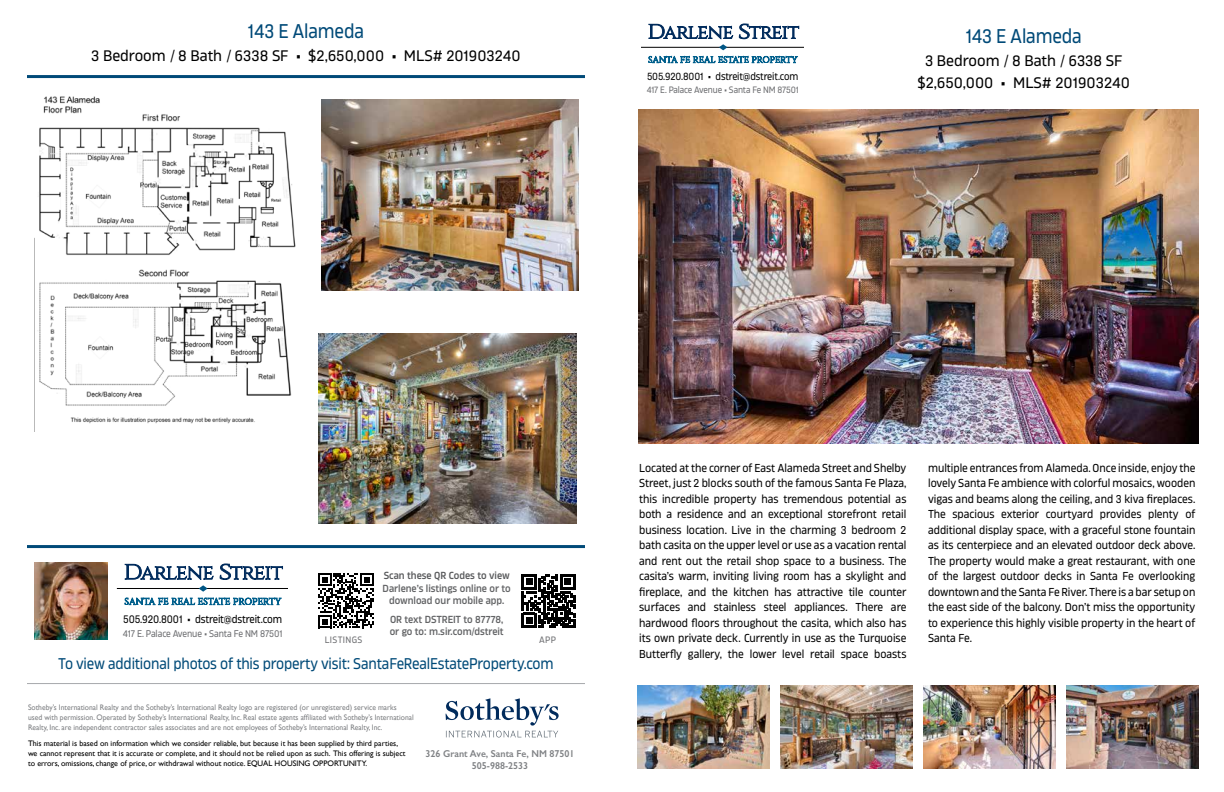
<style>
.page{position:relative;width:1224px;height:792px;background:#fff}
.page>*{position:absolute;margin:0;border:0;box-sizing:border-box;transform-origin:0 0}
.t1{font:19.9px "Karibu";letter-spacing:-.01em;color:#004a78;scale:.93 1}
.t2{font:15.5px "Karibu";letter-spacing:-.01em;color:#004a78;scale:.93 1}
.t3{font:15.2px/22.8px "Karibu";color:#000;text-align:center}
.t4{font:11.5px/15.5px "Karibu";color:#000;text-align:justify;scale:.95 1}
.t5{font:11px "Karibu";letter-spacing:-.015em;color:#000;scale:.93 1}
.t6{font:10.5px "Karibu";letter-spacing:-.015em;color:#000;scale:.93 1}
.t7{font:600 10.2px/12.5px "Karibu";color:#636466;text-align:center;scale:.95 1}
.t8{font:600 10.2px "Karibu";color:#58595b;scale:.95 1}
.t9{font:600 10px/12px "Gill Sans";color:#808285;text-align:center;scale:.95 1}
.t10{font:9.7px "Karibu";letter-spacing:-.01em;color:#6d6e71;scale:.93 1}
.t11{font:9.2px "Karibu";letter-spacing:-.01em;color:#6d6e71;scale:.93 1}
.t12{font:9.2px "Karibu";letter-spacing:.04em;color:#6d6e71;scale:.95 1}
.t13{font:9.2px "Karibu";letter-spacing:-.01em;color:#6d6e71;scale:.95 1}
.t14{font:8px/10px "Gill Sans";color:#808285;scale:.95 1}
.t15{font:8px/10px "Gill Sans";color:#000}
</style>
<div class="page">
<svg style="left:220px;top:564px;width:63px;height:16px"></svg>
<hr style="left:117px;top:588px;width:171px;height:1px;background:#000">
<svg style="left:125px;top:564px;width:88px;height:28px"></svg>
<svg style="left:125px;top:598px;width:156px;height:7px"></svg>
<img style="left:34px;top:563px;width:74px;height:77px">
<hr style="left:27px;top:75px;width:558px;height:3px;background:#004a78">
<svg style="left:446px;top:698px;width:113px;height:40px"></svg>
<hr style="left:27px;top:545px;width:558px;height:3px;background:#004a78">
<hr style="left:27px;top:683px;width:558px;height:1px;background:#a7a9ac">
<img style="left:37px;top:96px;width:259px;height:328px">
<svg style="left:318px;top:573px;width:56px;height:55px"></svg>
<svg style="left:522px;top:574px;width:53px;height:54px"></svg>
<img style="left:638px;top:110px;width:561px;height:334px">
<img style="left:637px;top:686px;width:133px;height:82px">
<img style="left:780px;top:686px;width:133px;height:82px">
<img style="left:923px;top:686px;width:133px;height:82px">
<img style="left:1066px;top:686px;width:133px;height:82px">
<svg style="left:739px;top:24px;width:60px;height:15px"></svg>
<hr style="left:641px;top:47px;width:163px;height:1px;background:#000">
<svg style="left:649px;top:24px;width:84px;height:26px"></svg>
<svg style="left:649px;top:56px;width:149px;height:7px"></svg>
<img style="left:321px;top:99px;width:258px;height:191px">
<img style="left:318px;top:333px;width:258px;height:191px">
<h1 class="t1" style="left:248px;top:18px;width:126px">143 E Alameda</h1>
<h3 class="t3" style="left:91px;top:43px;width:431px">3 Bedroom / 8 Bath / 6338 SF • $2,650,000 • MLS# 201903240</h3>
<p class="t6" style="left:647px;top:70px;width:164px">505.920.8001 • dstreit@dstreit.com</p>
<p class="t11" style="left:647px;top:84px;width:165px">417 E. Palace Avenue • Santa Fe NM 87501</p>
<h1 class="t1" style="left:966px;top:23px;width:126px">143 E Alameda</h1>
<h3 class="t3" style="left:917px;top:48px;width:214px">3 Bedroom / 8 Bath / 6338 SF $2,650,000 • MLS# 201903240</h3>
<p class="t5" style="left:123px;top:612px;width:172px">505.920.8001 • dstreit@dstreit.com</p>
<p class="t10" style="left:123px;top:627px;width:173px">417 E. Palace Avenue • Santa Fe NM 87501</p>
<p class="t8" style="left:384px;top:569px;width:134px">Scan these QR Codes to view</p>
<p class="t7" style="left:383px;top:582px;width:136px">Darlene’s listings online or to download our mobile app.</p>
<p class="t7" style="left:390px;top:613px;width:122px;text-align:left">OR text DSTREIT to 87778, or go to: m.sir.com/dstreit</p>
<p class="t12" style="left:325px;top:634px;width:41px">LISTINGS</p>
<p class="t13" style="left:539px;top:634px;width:19px">APP</p>
<h2 class="t2" style="left:58px;top:653px;width:534px">To view additional photos of this property visit: SantaFeRealEstateProperty.com</h2>
<p class="t14" style="left:28px;top:702px;width:408px">Sotheby’s International Realty and the Sotheby’s International Realty logo are registered (or unregistered) service marks<br>used with permission. Operated by Sotheby’s International Realty, Inc. Real estate agents affiliated with Sotheby’s International<br>Realty, Inc. are independent contractor sales associates and are not employees of Sotheby’s International Realty, Inc.</p>
<p class="t15" style="left:28px;top:738px;width:379px">This material is based on information which we consider reliable, but because it has been supplied by third parties, we cannot represent that it is accurate or complete, and it should not be relied upon as such. This offering is subject to errors, omissions, change of price, or withdrawal without notice. EQUAL HOUSING OPPORTUNITY.</p>
<p class="t9" style="left:426px;top:747px;width:158px">326 Grant Ave, Santa Fe, NM 87501<br>505-988-2533</p>
<p class="t4" style="left:639px;top:460px;width:283px">Located at the corner of East Alameda Street and Shelby Street, just 2 blocks south of the famous Santa Fe Plaza, this incredible property has tremendous potential as both a residence and an exceptional storefront retail business location. Live in the charming 3 bedroom 2 bath casita on the upper level or use as a vacation rental and rent out the retail shop space to a business. The casita’s warm, inviting living room has a skylight and fireplace, and the kitchen has attractive tile counter surfaces and stainless steel appliances. There are hardwood floors throughout the casita, which also has its own private deck. Currently in use as the Turquoise Butterfly gallery, the lower level retail space boasts</p>
<p class="t4" style="left:928px;top:460px;width:283px">multiple entrances from Alameda. Once inside, enjoy the lovely Santa Fe ambience with colorful mosaics, wooden vigas and beams along the ceiling, and 3 kiva fireplaces.<br>The spacious exterior courtyard provides plenty of additional display space, with a graceful stone fountain as its centerpiece and an elevated outdoor deck above.<br>The property would make a great restaurant, with one of the largest outdoor decks in Santa Fe overlooking downtown and the Santa Fe River. There is a bar setup on the east side of the balcony. Don’t miss the opportunity to experience this highly visible property in the heart of Santa Fe.</p>
</div>
